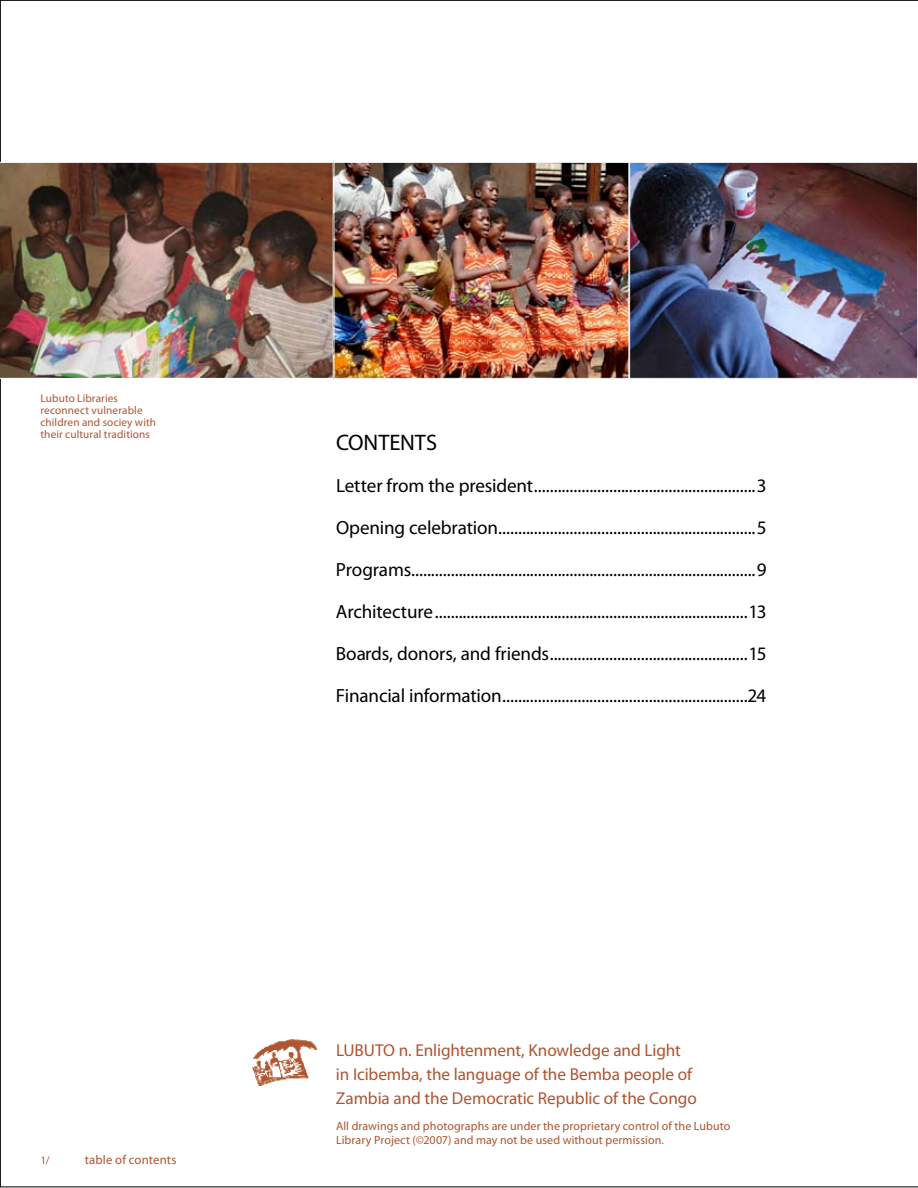
<style>
.page{position:relative;width:918px;height:1188px;background:#fff}
.page>*{position:absolute;margin:0;border:0;box-sizing:border-box;transform-origin:0 0}
.t1{font:22.5px "Myriad Pro";letter-spacing:-.005em;color:#000}
.t2{font:19.2px/42px "Myriad Pro";letter-spacing:-.01em;color:#000;text-align:justify}
.t3{font:17.25px/24px "Myriad Pro";letter-spacing:-.005em;color:#ae5430}
.t4{font:12.75px "Myriad Pro";letter-spacing:.015em;color:#ae5430}
.t5{font:12px/13.5px "Myriad Pro";letter-spacing:.01em;color:#ae5430}
.t6{font:11.25px/12px "Myriad Pro";letter-spacing:.01em;color:#ae5430}
</style>
<div class="page">
<img style="left:0;top:162px;width:334px;height:217px">
<img style="left:336px;top:164px;width:580px;height:213px">
<div style="left:334px;top:162px;width:295px;height:217px;border:1px solid #fff"></div>
<div style="left:629px;top:162px;width:289px;height:217px;border:1px solid #fff"></div>
<img style="left:252px;top:1038px;width:65px;height:47px">
<p class="t6" style="left:40px;top:392px;width:117px">Lubuto Libraries reconnect vulnerable children and sociey with their cultural traditions</p>
<p class="t6" style="left:40px;top:1154px;width:11px">1/</p>
<p class="t4" style="left:85px;top:1152px;width:93px">table of contents</p>
<p class="t1" style="left:336px;top:429px;width:100px">Contents</p>
<p class="t2" style="left:336px;top:464px;width:432px">Letter from the president........................................................3<br>Opening celebration.................................................................5<br>Programs.......................................................................................9<br>Architecture...............................................................................13<br>Boards, donors, and friends..................................................15<br>Financial information..............................................................24</p>
<p class="t3" style="left:336px;top:1038px;width:362px">LUBUTO n. Enlightenment, Knowledge and Light in Icibemba, the language of the Bemba people of<br>Zambia and the Democratic Republic of the Congo</p>
<p class="t5" style="left:336px;top:1119px;width:396px">All drawings and photographs are under the proprietary control of the Lubuto<br>Library Project (©2007) and may not be used without permission.</p>
</div>
